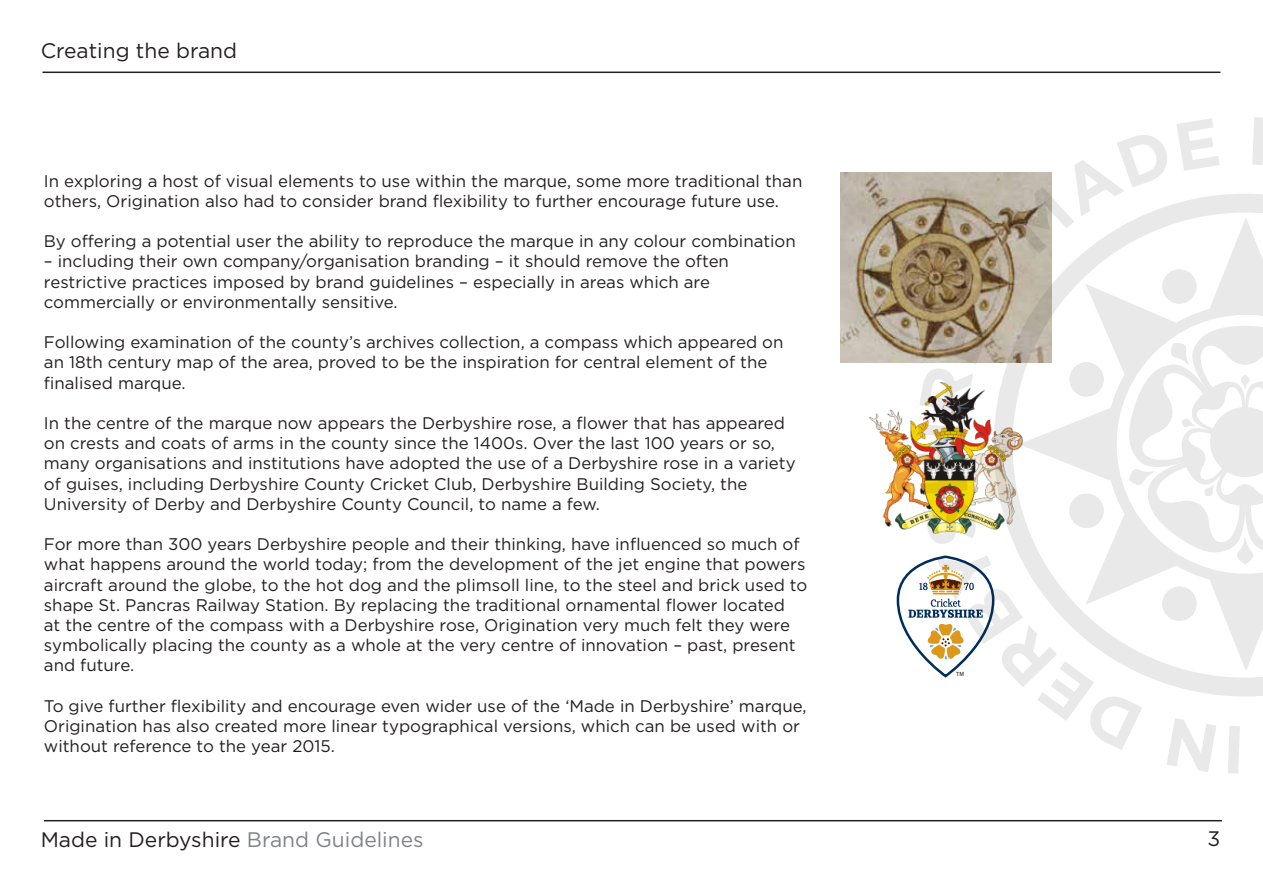
<style>
.page{position:relative;width:1263px;height:893px;background:#fff}
.page>*{position:absolute;margin:0;border:0;box-sizing:border-box;transform-origin:0 0}
.t1{font:21px "Gotham";color:#231f20}
.t2{font:16.8px/20.2px "Gotham";color:#231f20}
.t3{font:600 5.7px "News Gothic BT";color:#231f20}
.s1{color:#808285}
</style>
<div class="page">
<hr style="left:44px;top:820px;width:1178px;height:1px;background:#231f20">
<hr style="left:43px;top:72px;width:1177px;height:1px;background:#231f20">
<img style="left:869px;top:409px;width:27px;height:118px">
<img style="left:840px;top:173px;width:167px;height:190px">
<svg style="left:1007px;top:135px;width:160px;height:59px"></svg>
<svg style="left:1177px;top:118px;width:43px;height:53px"></svg>
<svg style="left:1252px;top:117px;width:11px;height:48px"></svg>
<svg style="left:980px;top:266px;width:14px;height:23px"></svg>
<svg style="left:994px;top:194px;width:269px;height:120px"></svg>
<svg style="left:1019px;top:217px;width:244px;height:97px"></svg>
<svg style="left:1161px;top:268px;width:37px;height:37px"></svg>
<svg style="left:896px;top:314px;width:367px;height:460px"></svg>
<p class="t1" style="left:41px;top:39px;width:198px">Creating the brand</p>
<p class="t2" style="left:44px;top:170px;width:760px">In exploring a host of visual elements to use within the marque, some more traditional than others, Origination also had to consider brand flexibility to further encourage future use.</p>
<p class="t2" style="left:44px;top:231px;width:753px">By offering a potential user the ability to reproduce the marque in any colour combination</p>
<p class="t2" style="left:44px;top:251px;width:687px">– including their own company/organisation branding – it should remove the often restrictive practices imposed by brand guidelines – especially in areas which are commercially or environmentally sensitive.</p>
<p class="t2" style="left:44px;top:332px;width:741px">Following examination of the county’s archives collection, a compass which appeared on an 18th century map of the area, proved to be the inspiration for central element of the finalised marque.</p>
<p class="t2" style="left:44px;top:413px;width:753px">In the centre of the marque now appears the Derbyshire rose, a flower that has appeared on crests and coats of arms in the county since the 1400s. Over the last 100 years or so, many organisations and institutions have adopted the use of a Derbyshire rose in a variety of guises, including Derbyshire County Cricket Club, Derbyshire Building Society, the University of Derby and Derbyshire County Council, to name a few.</p>
<p class="t2" style="left:44px;top:534px;width:765px">For more than 300 years Derbyshire people and their thinking, have influenced so much of what happens around the world today; from the development of the jet engine that powers aircraft around the globe, to the hot dog and the plimsoll line, to the steel and brick used to shape St. Pancras Railway Station. By replacing the traditional ornamental flower located<br>at the centre of the compass with a Derbyshire rose, Origination very much felt they were symbolically placing the county as a whole at the very centre of innovation – past, present and future.</p>
<p class="t2" style="left:44px;top:695px;width:764px">To give further flexibility and encourage even wider use of the ‘Made in Derbyshire’ marque,<br>Origination has also created more linear typographical versions, which can be used with or without reference to the year 2015.</p>
<p class="t1" style="left:41px;top:828px;width:384px">Made in Derbyshire <span class="s1">Brand Guidelines</span></p>
<p class="t3" style="left:956px;top:670px;width:9px">TM</p>
<p class="t1" style="left:1207px;top:827px;width:14px">3</p>
</div>
